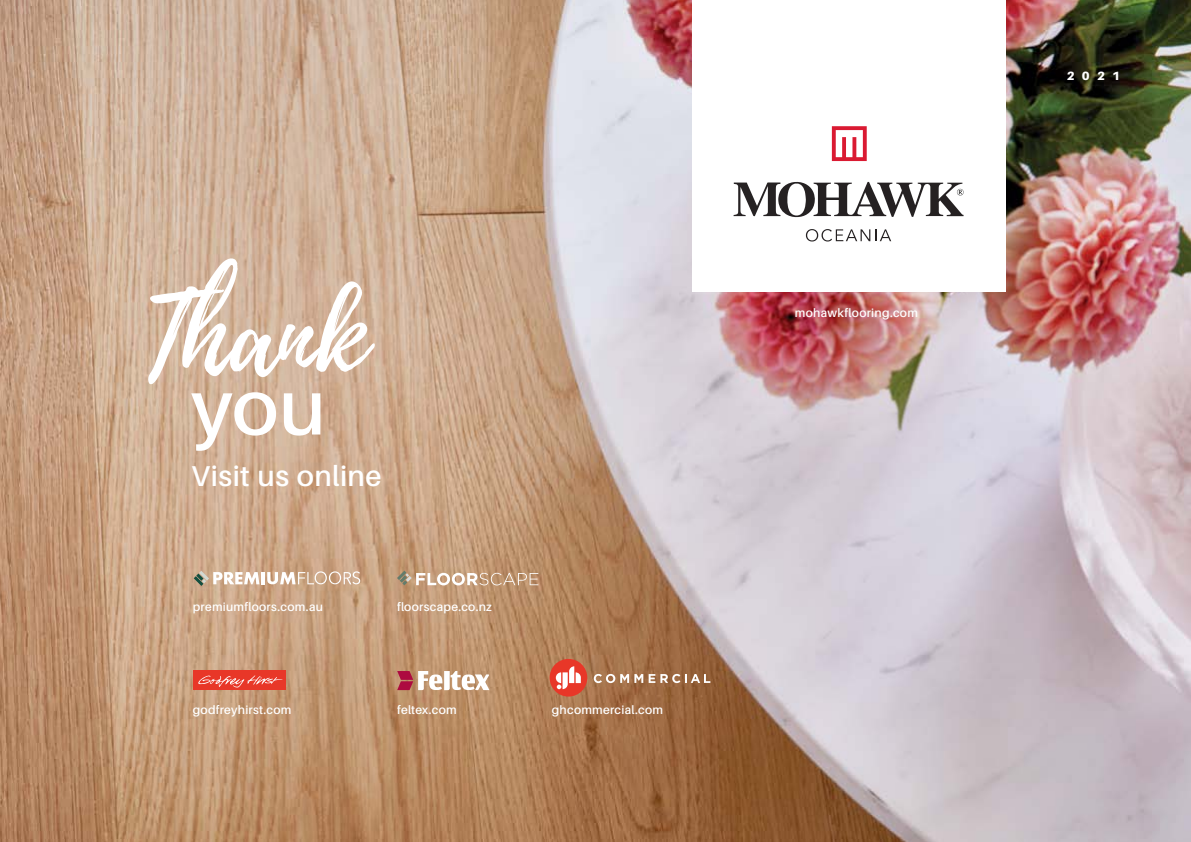
<style>
.page{position:relative;width:1191px;height:842px;background:#fff}
.page>*{position:absolute;margin:0;border:0;box-sizing:border-box;transform-origin:0 0}
.t1{font:110.8px "Playlist Script";color:#fff}
.t2{font:600 77.6px "Aileron";color:#fff}
.t3{font:600 28.7px "Aileron";letter-spacing:.015em;color:#fff}
.t4{font:600 12px "Aileron";letter-spacing:.025em;color:#fff}
.t5{font:900 12px "Aileron";color:#fff}
</style>
<div class="page">
<img style="left:0;top:0;width:1191px;height:842px">
<svg style="left:397px;top:571px;width:141px;height:14px;background:#ccaf94"></svg>
<div style="left:193px;top:671px;width:93px;height:19px;background:#e83728"></div>
<svg style="left:198px;top:675px;width:84px;height:13px"></svg>
<svg style="left:397px;top:671px;width:92px;height:19px"></svg>
<div style="left:549px;top:659px;width:38px;height:37px;background:#e83728;border-radius:50%"></div>
<svg style="left:594px;top:674px;width:116px;height:9px"></svg>
<svg style="left:556px;top:666px;width:25px;height:23px"></svg>
<svg style="left:194px;top:571px;width:65px;height:14px"></svg>
<hr style="left:261px;top:572px;width:4px;height:12px;background:#fff">
<svg style="left:267px;top:571px;width:93px;height:13px"></svg>
<div style="left:692px;top:0;width:313px;height:291px;background:#fff"></div>
<svg style="left:806px;top:229px;width:85px;height:12px"></svg>
<svg style="left:733px;top:182px;width:230px;height:35px"></svg>
<svg style="left:832px;top:126px;width:34px;height:35px"></svg>
<h1 class="t1" style="left:133px;top:258px;width:235px">Thank</h1>
<h2 class="t2" style="left:191px;top:365px;width:136px">you</h2>
<h3 class="t3" style="left:191px;top:460px;width:192px">Visit us online</h3>
<p class="t4" style="left:193px;top:601px;width:132px">premiumfloors.com.au</p>
<p class="t4" style="left:397px;top:601px;width:96px">floorscape.co.nz</p>
<p class="t4" style="left:193px;top:703px;width:100px">godfreyhirst.com</p>
<p class="t4" style="left:397px;top:704px;width:61px">feltex.com</p>
<p class="t4" style="left:552px;top:704px;width:113px">ghcommercial.com</p>
<p class="t4" style="left:795px;top:306px;width:124px">mohawkflooring.com</p>
<p class="t5" style="left:1066px;top:69px;width:55px">2021</p>
</div>
